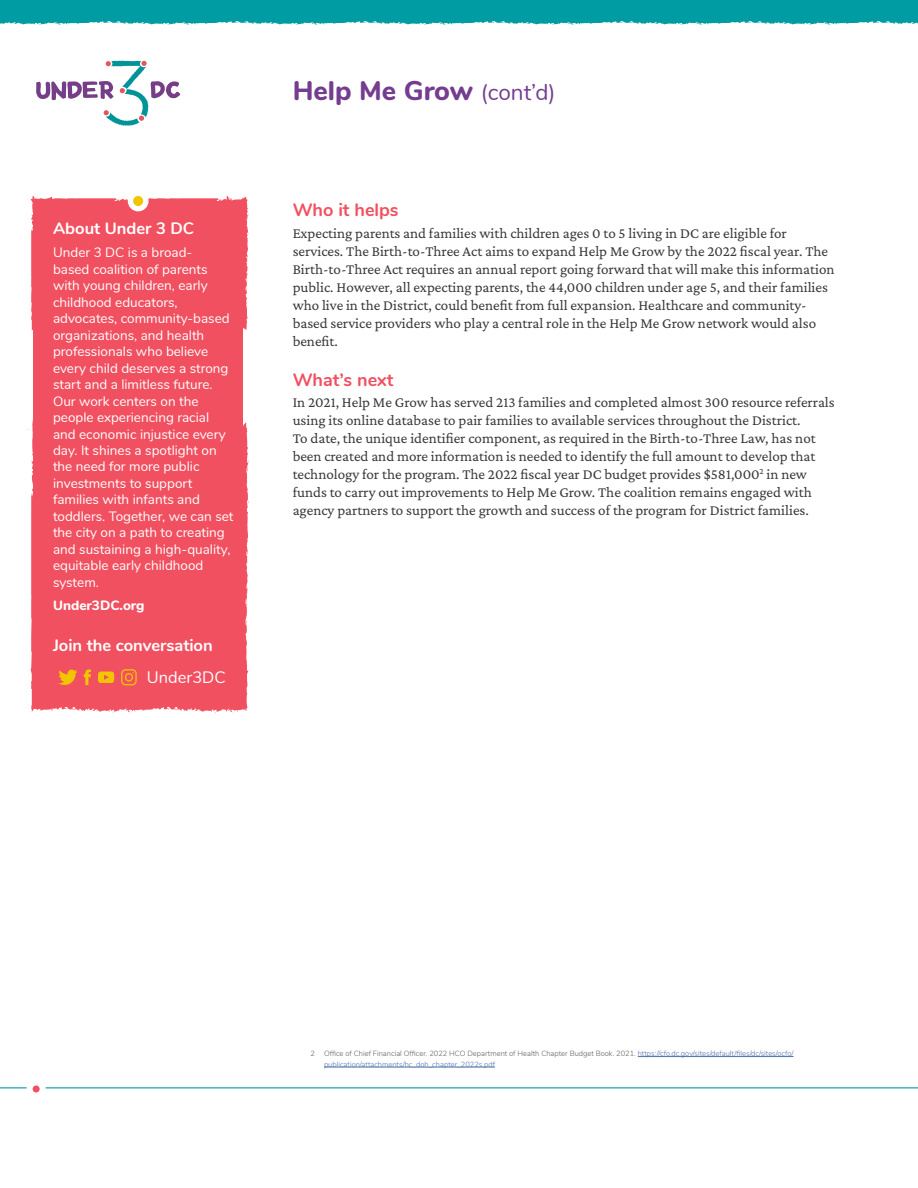
<style>
.page{position:relative;width:918px;height:1188px;background:#fff}
.page>*{position:absolute;margin:0;border:0;box-sizing:border-box;transform-origin:0 0}
.t1{font:800 27px "Nunito";color:#753d90}
.t2{font:700 18px "Nunito";color:#f15060}
.t3{font:700 16.5px "Nunito";color:#fff}
.t4{font:16.5px "Nunito";color:#fff}
.t5{font:200 15px/18px "Crimson Pro";color:#373a36}
.t6{font:13.5px/16.5px "Nunito";color:#fff}
.t7{font:800 13.5px "Nunito";color:#fff}
.t8{font:300 7.5px/10.5px "Nunito";color:#4f73ad}
.s1{font-weight:400;font-size:22.5px}
.s2{color:#5f615e}
</style>
<div class="page">
<hr style="left:0;top:1087px;width:918px;height:1px;background:#009ca3">
<div style="left:33px;top:202px;width:210px;height:500px;background:#f15060"></div>
<svg style="left:36px;top:61px;width:144px;height:65px"></svg>
<svg style="left:0;top:0;width:918px;height:25px;background:#14a3aa"></svg>
<svg style="left:28px;top:195px;width:221px;height:136px"></svg>
<div style="left:130px;top:193px;width:16px;height:16px;background:#f1c500;border-radius:50%"></div>
<div style="left:128px;top:191px;width:21px;height:20px;border:5px solid #fff;border-radius:50%"></div>
<div style="left:30px;top:1082px;width:13px;height:14px;background:#f15060;border-radius:50%"></div>
<div style="left:27px;top:1079px;width:19px;height:20px;border:6px solid #fff;border-radius:50%"></div>
<svg style="left:28px;top:420px;width:221px;height:293px"></svg>
<hr style="left:638px;top:1056px;width:156px;height:1px;background:#4f73ad">
<hr style="left:324px;top:1067px;width:171px;height:1px;background:#4f73ad">
<p class="t3" style="left:53px;top:216px;width:142px">About Under 3 DC</p>
<p class="t6" style="left:53px;top:243px;width:182px">Under 3 DC is a broad-<br>based coalition of parents with young children, early childhood educators, advocates, community-based organizations, and health professionals who believe every child deserves a strong start and a limitless future.<br>Our work centers on the people experiencing racial and economic injustice every day. It shines a spotlight on the need for more public investments to support families with infants and toddlers. Together, we can set the city on a path to creating and sustaining a high-quality, equitable early childhood system.</p>
<p class="t7" style="left:53px;top:596px;width:93px">Under3DC.org</p>
<p class="t3" style="left:53px;top:634px;width:161px">Join the conversation</p>
<p class="t4" style="left:147px;top:665px;width:80px">Under3DC</p>
<h1 class="t1" style="left:293px;top:71px;width:265px">Help Me Grow <span class="s1">(cont’d)</span></h1>
<p class="t2" style="left:293px;top:197px;width:108px">Who it helps</p>
<p class="t5" style="left:293px;top:224px;width:543px">Expecting parents and families with children ages 0 to 5 living in DC are eligible for services. The Birth-to-Three Act aims to expand Help Me Grow by the 2022 fiscal year. The Birth-to-Three Act requires an annual report going forward that will make this information public. However, all expecting parents, the 44,000 children under age 5, and their families who live in the District, could benefit from full expansion. Healthcare and community&shy;based service providers who play a central role in the Help Me Grow network would also benefit.</p>
<p class="t2" style="left:293px;top:366px;width:102px">What’s next</p>
<p class="t5" style="left:293px;top:393px;width:544px">In 2021, Help Me Grow has served 213 families and completed almost 300 resource referrals using its online database to pair families to available services throughout the District.<br>To date, the unique identifier component, as required in the Birth-to-Three Law, has not been created and more information is needed to identify the full amount to develop that technology for the program. The 2022 fiscal year DC budget provides $581,000<sup>2</sup> in new funds to carry out improvements to Help Me Grow. The coalition remains engaged with agency partners to support the growth and success of the program for District families.</p>
<p class="t8" style="left:324px;top:1048px;width:471px;text-indent:-14px"><span class="s2">2 Office of Chief Financial Officer. 2022 HCO Department of Health Chapter Budget Book. 2021.</span> https://cfo.dc.gov/sites/default/files/dc/sites/ocfo/ publication/attachments/hc_doh_chapter_2022s.pdf</p>
</div>
